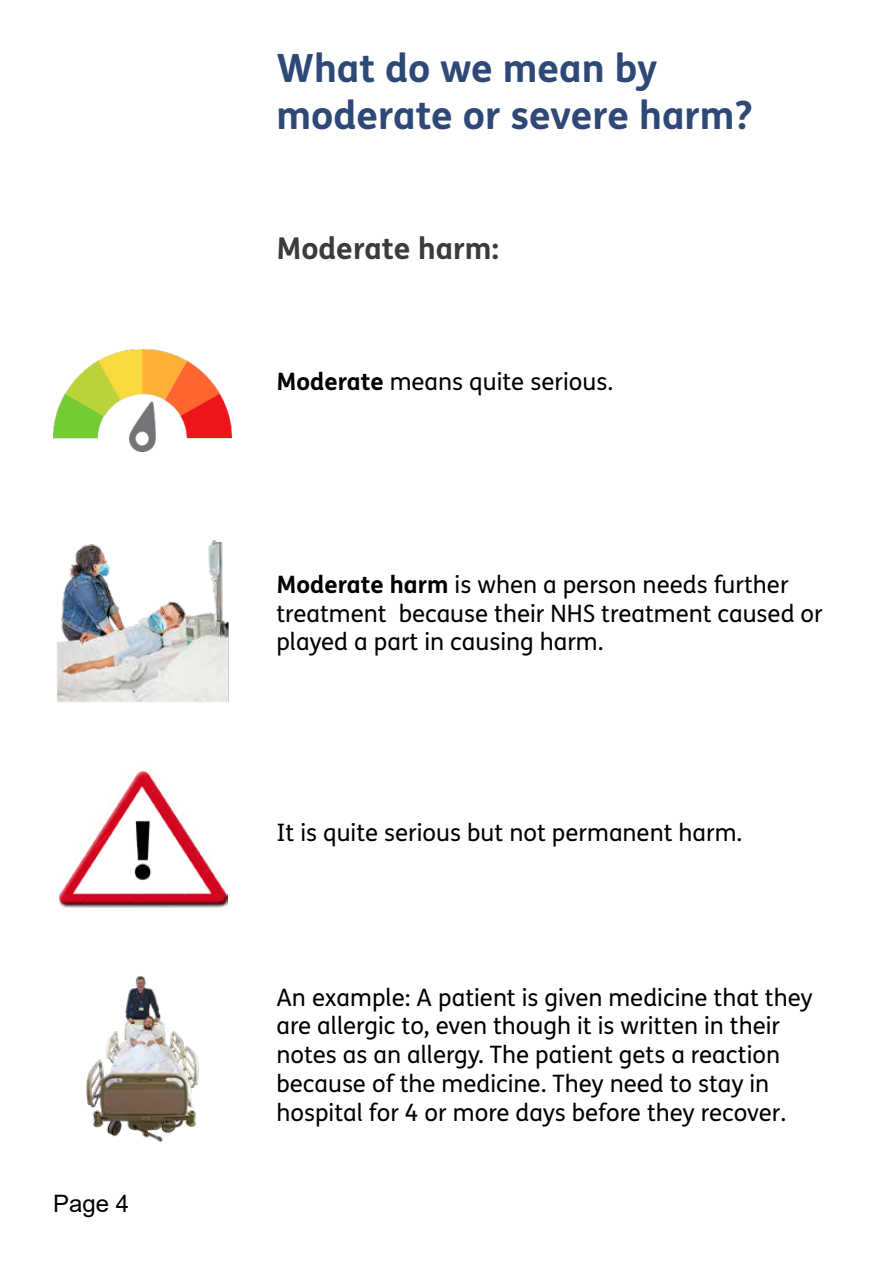
<style>
.page{position:relative;width:893px;height:1263px;background:#fff}
.page>*{position:absolute;margin:0;border:0;box-sizing:border-box;transform-origin:0 0}
.t1{font:700 39px/46.8px "FS Me Pro";color:#2e4976}
.t2{font:700 30px "FS Me Pro";color:#3a3b3c}
.t3{font:24px/28.8px "FS Me Pro";color:#000}
.t4{font:24px "Arial";color:#000}
.s1{font-weight:700}
</style>
<div class="page">
<img style="left:53px;top:350px;width:179px;height:102px">
<img style="left:57px;top:540px;width:172px;height:162px">
<img style="left:86px;top:976px;width:113px;height:166px">
<img style="left:58px;top:770px;width:169px;height:138px">
<p class="t4" style="left:53px;top:1187px;width:78px">Page 4</p>
<h1 class="t1" style="left:276px;top:43px;width:478px">What do we mean by moderate or severe harm?</h1>
<h2 class="t2" style="left:276px;top:225px;width:224px">Moderate harm:</h2>
<p class="t3" style="left:276px;top:366px;width:338px"><span class="s1">Moderate</span> means quite serious.</p>
<p class="t3" style="left:276px;top:569px;width:548px"><span class="s1">Moderate harm</span> is when a person needs further treatment because their NHS treatment caused or played a part in causing harm.</p>
<p class="t3" style="left:276px;top:817px;width:467px">It is quite serious but not permanent harm.</p>
<p class="t3" style="left:276px;top:982px;width:538px">An example: A patient is given medicine that they are allergic to, even though it is written in their notes as an allergy. The patient gets a reaction because of the medicine. They need to stay in hospital for 4 or more days before they recover.</p>
</div>
